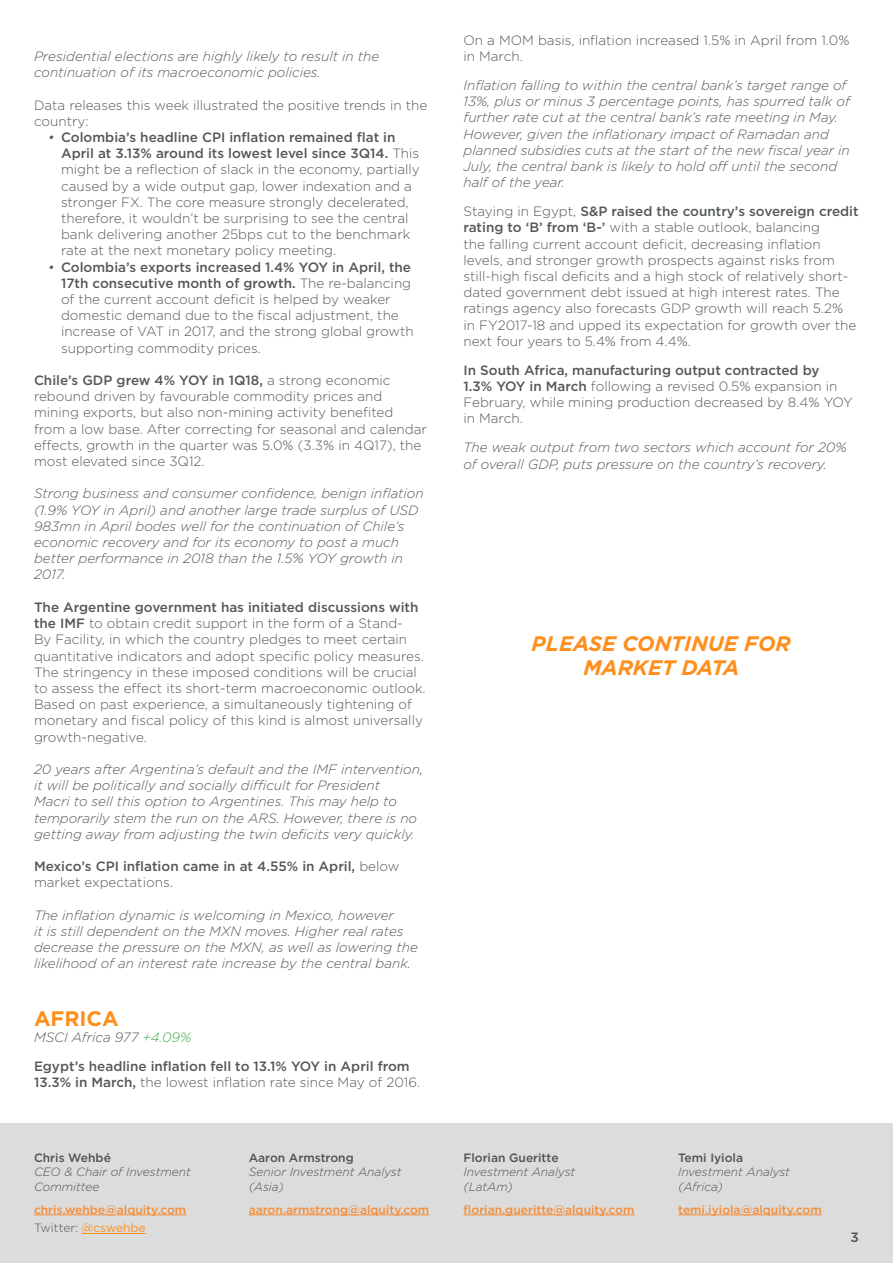
<style>
.page{position:relative;width:893px;height:1263px;background:#fff}
.page>*{position:absolute;margin:0;border:0;box-sizing:border-box;transform-origin:0 0}
.t1{font:italic 700 21px "Gotham";color:#ff8f1c}
.Section_header{font:700 21px "Gotham";color:#ff8f1c}
.Body{font:300 13.5px/16.2px "Gotham";color:#54585a}
.Section_header-2{font:italic 300 13.5px/16.2px "Gotham";color:#54585a}
.Section_header-3{font:300 13.5px/16.2px "Gotham";color:#54585a}
.Body-2{font:italic 300 13.5px/16.2px "Gotham";color:#54585a}
.Body-3{font:500 13.5px/16.2px "Gotham";color:#54585a}
.Section_header-4{font:500 13.5px/16.2px "Gotham";color:#54585a}
.t2{font:500 13.5px "Gotham";color:#505355}
.t3{font:500 12px/18.6px "Gotham";color:#f68d38}
.t4{font:italic 300 12px/14.4px "Gotham";color:#505355}
.t5{font:500 12px "Gotham";color:#505355}
.s1{font-style:italic}
.s2{font-weight:500}
.s3{font-weight:300}
.s4{color:#40ae49}
.s5{font-weight:300;color:#505355}
.s6{font-weight:400;color:#ff8f1c}
</style>
<div class="page">
<div style="left:0;top:1123px;width:893px;height:140px;background:#dbdcdb"></div>
<hr style="left:34px;top:1214px;width:152px;height:1px;background:#f68d38">
<hr style="left:82px;top:1233px;width:64px;height:1px;background:#ff8f1c">
<hr style="left:249px;top:1214px;width:180px;height:1px;background:#f68d38">
<hr style="left:463px;top:1214px;width:171px;height:1px;background:#f68d38">
<hr style="left:678px;top:1214px;width:144px;height:1px;background:#f68d38">
<p class="Section_header-2" style="left:34px;top:48px;width:347px">Presidential elections are highly likely to result in the continuation of its macroeconomic policies.</p>
<p class="Section_header-3" style="left:34px;top:96px;width:395px">Data releases this week illustrated the positive trends in the country:</p>
<p class="Body" style="left:61px;top:129px;width:360px;text-indent:-13px"><span class="s1">•</span> <span class="s2">Colombia’s headline CPI inflation remained flat in April at 3.13% around its lowest level since 3Q14.</span> This might be a reflection of slack in the economy, partially caused by a wide output gap, lower indexation and a stronger FX. The core measure strongly decelerated, therefore, it wouldn’t be surprising to see the central bank delivering another 25bps cut to the benchmark rate at the next monetary policy meeting.</p>
<p class="Body" style="left:61px;top:258px;width:354px;text-indent:-13px"><span class="s1">•</span> <span class="s2">Colombia’s exports increased 1.4% YOY in April, the 17th consecutive month of growth.</span> The re-balancing of the current account deficit is helped by weaker domestic demand due to the fiscal adjustment, the increase of VAT in 2017, and the strong global growth supporting commodity prices.</p>
<p class="Section_header-3" style="left:34px;top:372px;width:394px"><span class="s2">Chile’s GDP grew 4% YOY in 1Q18,</span> a strong economic rebound driven by favourable commodity prices and mining exports, but also non-mining activity benefited from a low base. After correcting for seasonal and calendar effects, growth in the quarter was 5.0% (3.3% in 4Q17), the most elevated since 3Q12.</p>
<p class="Section_header-2" style="left:34px;top:485px;width:391px">Strong business and consumer confidence, benign inflation (1.9% YOY in April) and another large trade surplus of USD 983mn in April bodes well for the continuation of Chile’s economic recovery and for its economy to post a much better performance in 2018 than the 1.5% YOY growth in 2017.</p>
<p class="Section_header-3" style="left:34px;top:599px;width:393px"><span class="s2">The Argentine government has initiated discussions with the IMF</span> to obtain credit support in the form of a Stand-<br>By Facility, in which the country pledges to meet certain quantitative indicators and adopt specific policy measures.<br>The stringency in these imposed conditions will be crucial to assess the effect its short-term macroeconomic outlook.<br>Based on past experience, a simultaneously tightening of monetary and fiscal policy of this kind is almost universally growth-negative.</p>
<p class="Section_header-2" style="left:34px;top:761px;width:391px">20 years after Argentina’s default and the IMF intervention, it will be politically and socially difficult for President<br>Macri to sell this option to Argentines. This may help to temporarily stem the run on the ARS. However, there is no getting away from adjusting the twin deficits very quickly.</p>
<p class="Section_header-4" style="left:34px;top:858px;width:367px">Mexico’s CPI inflation came in at 4.55% in April, <span class="s3">below market expectations.</span></p>
<p class="Section_header-2" style="left:34px;top:906px;width:385px">The inflation dynamic is welcoming in Mexico, however<br>it is still dependent on the MXN moves. Higher real rates decrease the pressure on the MXN, as well as lowering the likelihood of an interest rate increase by the central bank.</p>
<p class="Section_header" style="left:34px;top:1004px;width:86px">AFRICA</p>
<p class="Section_header-2" style="left:34px;top:1029px;width:159px">MSCI Africa 977 <span class="s4">+4.09%</span></p>
<p class="Body-3" style="left:34px;top:1058px;width:388px">Egypt’s headline inflation fell to 13.1% YOY in April from<br>13.3% in March, <span class="s3">the lowest inflation rate since May of 2016.</span></p>
<p class="t5" style="left:34px;top:1150px;width:78px">Chris Wehbé</p>
<p class="t4" style="left:34px;top:1164px;width:158px">CEO &amp; Chair of Investment<br>Committee</p>
<p class="t3" style="left:34px;top:1200px;width:154px">chris.wehbe@alquity.com<br><span class="s5">Twitter:</span> <span class="s6">@cswehbe</span></p>
<p class="t5" style="left:249px;top:1150px;width:106px">Aaron Armstrong</p>
<p class="t4" style="left:249px;top:1164px;width:154px">Senior Investment Analyst (Asia)</p>
<p class="t3" style="left:249px;top:1200px;width:182px">aaron.armstrong@alquity.com</p>
<p class="Body" style="left:463px;top:32px;width:387px">On a MOM basis, inflation increased 1.5% in April from 1.0% in March.</p>
<p class="Body-2" style="left:463px;top:77px;width:388px">Inflation falling to within the central bank’s target range of 13%, plus or minus 3 percentage points, has spurred talk of further rate cut at the central bank’s rate meeting in May.<br>However, given the inflationary impact of Ramadan and planned subsidies cuts at the start of the new fiscal year in July, the central bank is likely to hold off until the second half of the year.</p>
<p class="Body" style="left:463px;top:203px;width:397px">Staying in Egypt, <span class="s2">S&amp;P raised the country’s sovereign credit rating to ‘B’ from ‘B-’</span> with a stable outlook, balancing<br>the falling current account deficit, decreasing inflation levels, and stronger growth prospects against risks from still-high fiscal deficits and a high stock of relatively short&shy;dated government debt issued at high interest rates. The ratings agency also forecasts GDP growth will reach 5.2%<br>in FY2017-18 and upped its expectation for growth over the next four years to 5.4% from 4.4%.</p>
<p class="Body" style="left:463px;top:361px;width:391px"><span class="s2">In South Africa, manufacturing output contracted by<br>1.3% YOY in March</span> following a revised 0.5% expansion in February, while mining production decreased by 8.4% YOY in March.</p>
<p class="Body-2" style="left:463px;top:439px;width:385px">The weak output from two sectors which account for 20% of overall GDP, puts pressure on the country’s recovery.</p>
<p class="t1" style="left:532px;top:629px;width:261px">PLEASE CONTINUE FOR</p>
<p class="t1" style="left:583px;top:653px;width:157px">MARKET DATA</p>
<p class="t5" style="left:463px;top:1150px;width:97px">Florian Gueritte</p>
<p class="t4" style="left:463px;top:1164px;width:113px">Investment Analyst (LatAm)</p>
<p class="t3" style="left:463px;top:1200px;width:173px">florian.gueritte@alquity.com</p>
<p class="t5" style="left:678px;top:1150px;width:66px">Temi Iyiola</p>
<p class="t4" style="left:678px;top:1164px;width:113px">Investment Analyst (Africa)</p>
<p class="t3" style="left:678px;top:1200px;width:145px">temi.iyiola@alquity.com</p>
<p class="t2" style="left:851px;top:1228px;width:10px">3</p>
</div>
